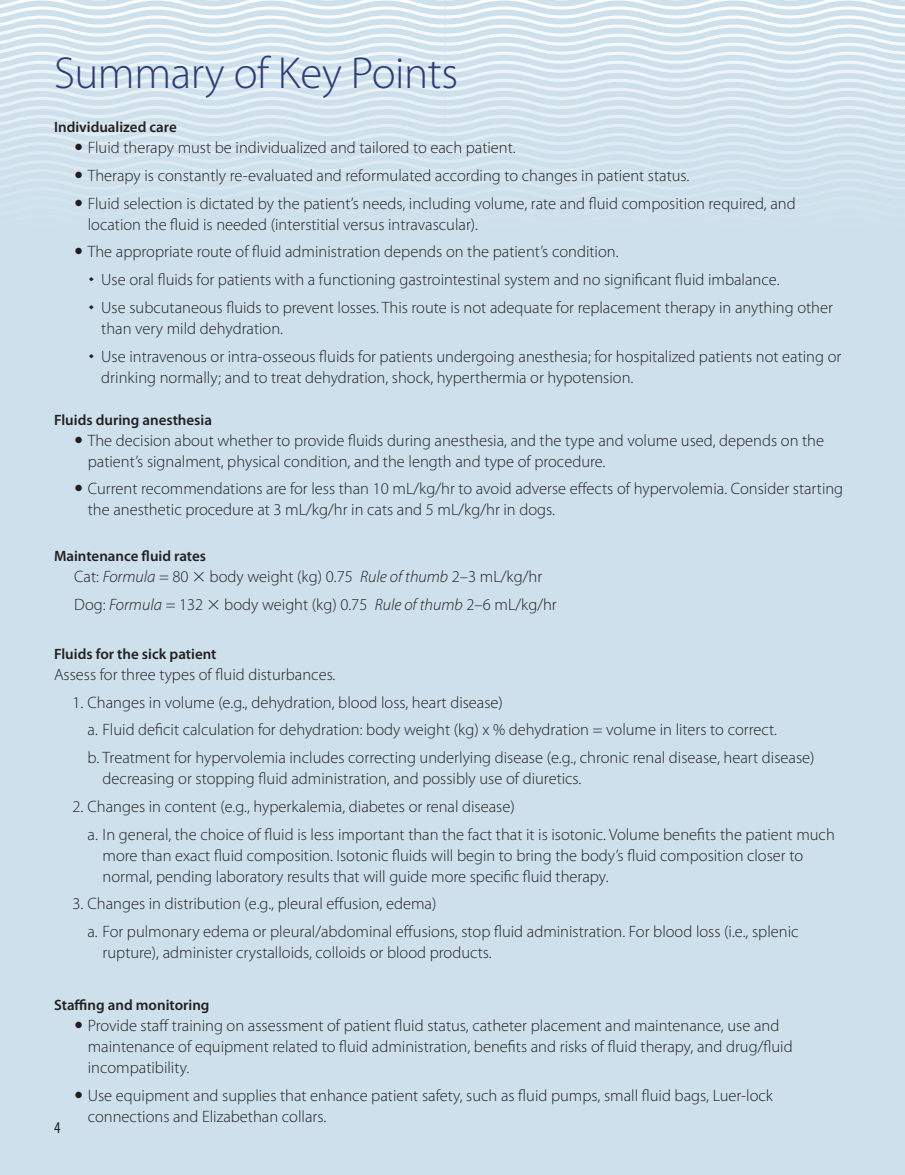
<style>
.page{position:relative;width:905px;height:1175px;background:#fff}
.page>*{position:absolute;margin:0;border:0;box-sizing:border-box;transform-origin:0 0}
.t1{font:300 45px "Myriad Pro";letter-spacing:-.01em;color:#303d74}
.t2{font:300 16.5px/27.8px "Myriad Pro";color:#231f20}
.t3{font:condensed 16.5px "Myriad Pro";color:#231f20}
.t4{font:600 15px "Myriad Pro";color:#231f20}
.s1{font-style:italic}
</style>
<div class="page">
<div style="left:0;top:0;width:904px;height:1174px;background:#cde0eb"></div>
<svg style="left:0;top:0;width:904px;height:183px"></svg>
<h1 class="t1" style="left:54px;top:46px;width:405px">Summary of Key Points</h1>
<p class="t4" style="left:54px;top:117px;width:124px">Individualized care</p>
<p class="t2" style="left:88px;top:133px;width:709px">Fluid therapy must be individualized and tailored to each patient.<br>Therapy is constantly re-evaluated and reformulated according to changes in patient status.<br>Fluid selection is dictated by the patient’s needs, including volume, rate and fluid composition required, and</p>
<p class="t2" style="left:88px;top:210px;width:392px">location the fluid is needed (interstitial versus intravascular).</p>
<p class="t2" style="left:88px;top:238px;width:532px">The appropriate route of fluid administration depends on the patient’s condition.</p>
<p class="t2" style="left:101px;top:265px;width:679px">Use oral fluids for patients with a functioning gastrointestinal system and no significant fluid imbalance.</p>
<p class="t2" style="left:101px;top:293px;width:733px">Use subcutaneous fluids to prevent losses. This route is not adequate for replacement therapy in anything other</p>
<p class="t2" style="left:101px;top:314px;width:741px">than very mild dehydration.<br>Use intravenous or intra-osseous fluids for patients undergoing anesthesia; for hospitalized patients not eating or</p>
<p class="t2" style="left:101px;top:363px;width:533px">drinking normally; and to treat dehydration, shock, hyperthermia or hypotension.</p>
<p class="t4" style="left:54px;top:410px;width:159px">Fluids during anesthesia</p>
<p class="t2" style="left:88px;top:429px;width:737px;line-height:21px">The decision about whether to provide fluids during anesthesia, and the type and volume used, depends on the patient’s signalment, physical condition, and the length and type of procedure.</p>
<p class="t2" style="left:88px;top:478px;width:757px;line-height:21px">Current recommendations are for less than 10 mL/kg/hr to avoid adverse effects of hypervolemia. Consider starting the anesthetic procedure at 3 mL/kg/hr in cats and 5 mL/kg/hr in dogs.</p>
<p class="t4" style="left:54px;top:546px;width:154px">Maintenance fluid rates</p>
<p class="t2" style="left:74px;top:562px;width:116px">Cat: <span class="s1">Formula</span> = 80</p>
<p class="t2" style="left:210px;top:562px;width:334px">body weight (kg) 0.75 <span class="s1">Rule of thumb</span> 2–3 mL/kg/hr</p>
<p class="t2" style="left:74px;top:590px;width:130px">Dog: <span class="s1">Formula</span> = 132</p>
<p class="t2" style="left:224px;top:590px;width:334px">body weight (kg) 0.75 <span class="s1">Rule of thumb</span> 2–6 mL/kg/hr</p>
<p class="t4" style="left:54px;top:644px;width:164px">Fluids for the sick patient</p>
<p class="t2" style="left:54px;top:660px;width:283px">Assess for three types of fluid disturbances.</p>
<p class="t2" style="left:87px;top:688px;width:728px;text-indent:-15px">1. Changes in volume (e.g., dehydration, blood loss, heart disease)<br>a. Fluid deficit calculation for dehydration: body weight (kg) x % dehydration = volume in liters to correct.<br>b. Treatment for hypervolemia includes correcting underlying disease (e.g., chronic renal disease, heart disease)</p>
<p class="t2" style="left:103px;top:764px;width:480px">decreasing or stopping fluid administration, and possibly use of diuretics.</p>
<p class="t2" style="left:87px;top:792px;width:748px;text-indent:-15px">2. Changes in content (e.g., hyperkalemia, diabetes or renal disease)<br>a. In general, the choice of fluid is less important than the fact that it is isotonic. Volume benefits the patient much</p>
<p class="t2" style="left:103px;top:844px;width:702px;line-height:21px">more than exact fluid composition. Isotonic fluids will begin to bring the body’s fluid composition closer to normal, pending laboratory results that will guide more specific fluid therapy.</p>
<p class="t2" style="left:87px;top:890px;width:712px;text-indent:-15px">3. Changes in distribution (e.g., pleural effusion, edema)<br>a. For pulmonary edema or pleural/abdominal effusions, stop fluid administration. For blood loss (i.e., splenic</p>
<p class="t2" style="left:103px;top:938px;width:390px">rupture), administer crystalloids, colloids or blood products.</p>
<p class="t4" style="left:54px;top:995px;width:157px">Staffing and monitoring</p>
<p class="t2" style="left:88px;top:1014px;width:706px;line-height:21px">Provide staff training on assessment of patient fluid status, catheter placement and maintenance, use and maintenance of equipment related to fluid administration, benefits and risks of fluid therapy, and drug/fluid incompatibility.</p>
<p class="t2" style="left:88px;top:1084px;width:686px;line-height:21px">Use equipment and supplies that enhance patient safety, such as fluid pumps, small fluid bags, Luer-lock connections and Elizabethan collars.</p>
<p class="t3" style="left:54px;top:1117px;width:8px">4</p>
</div>
